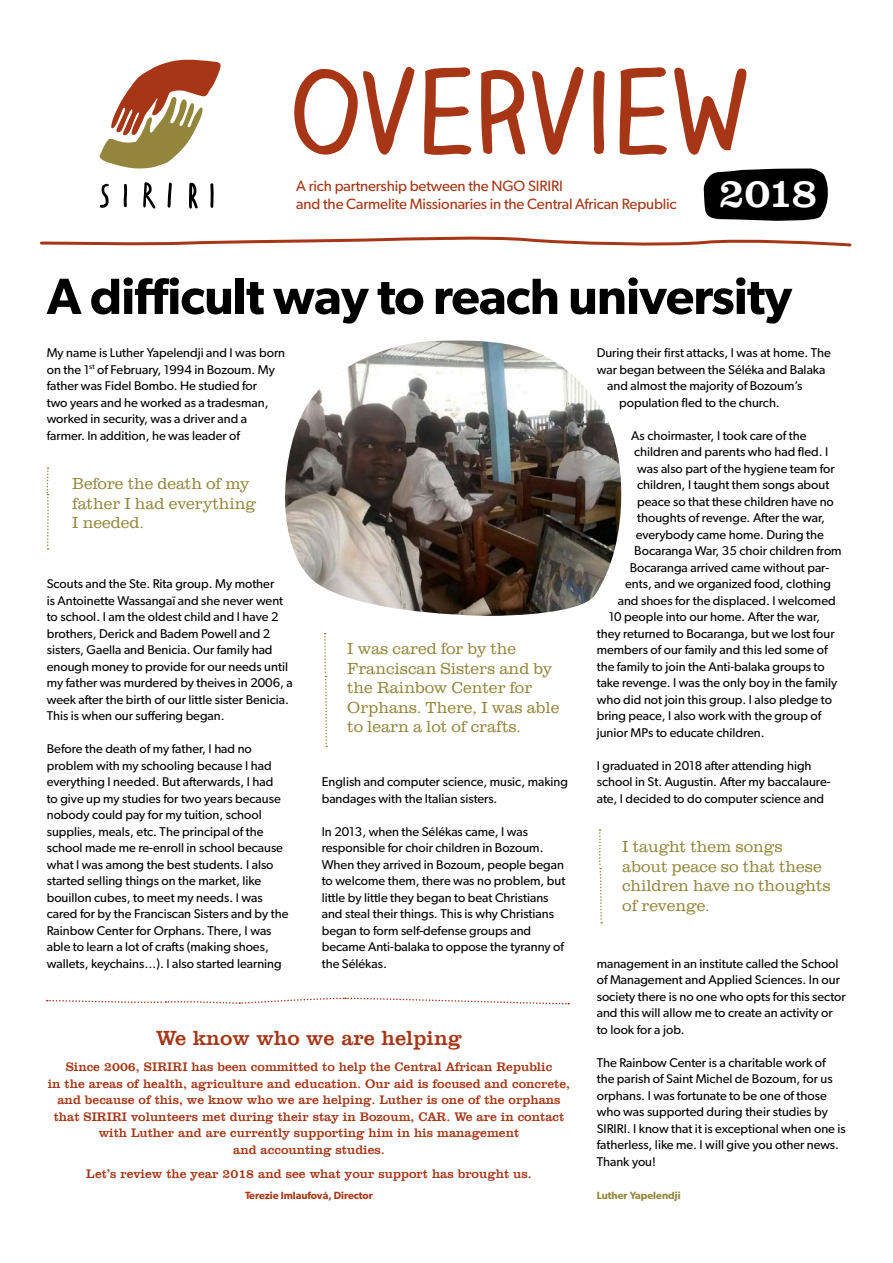
<style>
.page{position:relative;width:893px;height:1263px;background:#fff}
.page>*{position:absolute;margin:0;border:0;box-sizing:border-box;transform-origin:0 0}
.t1{font:700 108px "Claire Hand";letter-spacing:.025em;color:#a63616}
.t2{font:600 51px "Gibson";letter-spacing:-.015em;color:#000}
.t3{font:41.7px "Clarendon AT";color:#fff}
.t4{font:21px "Clarendon AT";color:#a63616}
.t5{font:300 16.5px/19.5px "Clarendon URW";color:#93863c}
.t6{font:15px/18px "Gibson";letter-spacing:-.01em;color:#a63616}
.t7{font:12.75px/16.5px "Gibson";color:#000}
.t8{font:12.75px/16.5px "Clarendon AT";color:#a63616;text-align:center}
.t9{font:600 10.5px "Gibson";color:#a63616}
.t10{font:600 10.5px "Gibson";color:#93863c}
</style>
<div class="page">
<svg style="left:40px;top:236px;width:812px;height:11px"></svg>
<svg style="left:143px;top:182px;width:13px;height:27px"></svg>
<svg style="left:167px;top:182px;width:5px;height:26px"></svg>
<svg style="left:189px;top:182px;width:9px;height:27px"></svg>
<svg style="left:210px;top:183px;width:4px;height:25px"></svg>
<svg style="left:100px;top:184px;width:9px;height:24px"></svg>
<svg style="left:124px;top:184px;width:3px;height:23px"></svg>
<svg style="left:100px;top:60px;width:121px;height:109px"></svg>
<svg style="left:47px;top:997px;width:522px;height:8px"></svg>
<img style="left:285px;top:341px;width:337px;height:275px">
<svg style="left:46px;top:467px;width:3px;height:83px"></svg>
<svg style="left:324px;top:633px;width:4px;height:114px"></svg>
<svg style="left:599px;top:829px;width:4px;height:94px"></svg>
<svg style="left:704px;top:168px;width:124px;height:53px;background:#181818"></svg>
<h1 class="t1" style="left:291px;top:38px;width:458px">OVERVIEW</h1>
<h3 class="t3" style="left:719px;top:167px;width:100px">2018</h3>
<p class="t6" style="left:296px;top:176px;width:382px">A rich partnership between the NGO SIRIRI<br>and the Carmelite Missionaries in the Central African Republic</p>
<h2 class="t2" style="left:47px;top:266px;width:747px">A difficult way to reach university</h2>
<p class="t7" style="left:47px;top:344px;width:240px">My name is Luther Yapelendji and I was born on the 1<sup>st</sup> of February, 1994 in Bozoum. My father was Fidel Bombo. He studied for<br>two years and he worked as a tradesman, worked in security, was a driver and a farmer. In addition, he was leader of</p>
<p class="t5" style="left:72px;top:473px;width:185px">Before the death of my father I had everything<br>I needed.</p>
<p class="t7" style="left:47px;top:575px;width:248px">Scouts and the Ste. Rita group. My mother<br>is Antoinette Wassangaï and she never went to school. I am the oldest child and I have 2 brothers, Derick and Badem Powell and 2 sisters, Gaella and Benicia. Our family had enough money to provide for our needs until my father was murdered by theives in 2006, a week after the birth of our little sister Benicia.<br>This is when our suffering began.</p>
<p class="t7" style="left:47px;top:740px;width:243px">Before the death of my father, I had no problem with my schooling because I had everything I needed. But afterwards, I had<br>to give up my studies for two years because nobody could pay for my tuition, school supplies, meals, etc. The principal of the school made me re-enroll in school because what I was among the best students. I also started selling things on the market, like bouillon cubes, to meet my needs. I was cared for by the Franciscan Sisters and by the Rainbow Center for Orphans. There, I was able to learn a lot of crafts (making shoes, wallets, keychains…). I also started learning</p>
<p class="t5" style="left:347px;top:638px;width:214px">I was cared for by the<br>Franciscan Sisters and by the Rainbow Center for<br>Orphans. There, I was able to learn a lot of crafts.</p>
<p class="t7" style="left:322px;top:773px;width:248px">English and computer science, music, making bandages with the Italian sisters.</p>
<p class="t7" style="left:322px;top:823px;width:245px">In 2013, when the Sélékas came, I was responsible for choir children in Bozoum.<br>When they arrived in Bozoum, people began to welcome them, there was no problem, but little by little they began to beat Christians and steal their things. This is why Christians began to form self-defense groups and became Anti-balaka to oppose the tyranny of the Sélékas.</p>
<h3 class="t4" style="left:156px;top:1025px;width:307px">We know who we are helping</h3>
<p class="t8" style="left:48px;top:1058px;width:524px">Since 2006, SIRIRI has been committed to help the Central African Republic<br>in the areas of health, agriculture and education. Our aid is focused and concrete, and because of this, we know who we are helping. Luther is one of the orphans that SIRIRI volunteers met during their stay in Bozoum, CAR. We are in contact with Luther and are currently supporting him in his management<br>and accounting studies.</p>
<p class="t8" style="left:86px;top:1165px;width:447px">Let’s review the year 2018 and see what your support has brought us.</p>
<p class="t9" style="left:245px;top:1189px;width:129px">Terezie Imlaufová, Director</p>
<p class="t7" style="left:597px;top:344px;width:236px">During their first attacks, I was at home. The</p>
<p class="t7" style="left:597px;top:361px;width:230px">war began between the Séléka and Balaka</p>
<p class="t7" style="left:607px;top:377px;width:197px">and almost the majority of Bozoum’s</p>
<p class="t7" style="left:619px;top:394px;width:162px">population fled to the church.</p>
<p class="t7" style="left:631px;top:427px;width:177px">As choirmaster, I took care of the</p>
<p class="t7" style="left:634px;top:443px;width:196px">children and parents who had fled. I</p>
<p class="t7" style="left:637px;top:460px;width:199px">was also part of the hygiene team for</p>
<p class="t7" style="left:637px;top:476px;width:194px">children, I taught them songs about</p>
<p class="t7" style="left:637px;top:493px;width:198px">peace so that these children have no</p>
<p class="t7" style="left:637px;top:509px;width:189px">thoughts of revenge. After the war,</p>
<p class="t7" style="left:636px;top:526px;width:190px">everybody came home. During the</p>
<p class="t7" style="left:634px;top:542px;width:209px">Bocaranga War, 35 choir children from</p>
<p class="t7" style="left:630px;top:559px;width:201px">Bocaranga arrived came without par-</p>
<p class="t7" style="left:625px;top:575px;width:207px">ents, and we organized food, clothing</p>
<p class="t7" style="left:618px;top:592px;width:219px">and shoes for the displaced. I welcomed</p>
<p class="t7" style="left:609px;top:608px;width:213px">10 people into our home. After the war,</p>
<p class="t7" style="left:597px;top:625px;width:239px">they returned to Bocaranga, but we lost four</p>
<p class="t7" style="left:597px;top:641px;width:232px">members of our family and this led some of</p>
<p class="t7" style="left:597px;top:658px;width:230px">the family to join the Anti-balaka groups to</p>
<p class="t7" style="left:597px;top:674px;width:242px">take revenge. I was the only boy in the family</p>
<p class="t7" style="left:597px;top:691px;width:237px">who did not join this group. I also pledge to</p>
<p class="t7" style="left:597px;top:707px;width:226px">bring peace, I also work with the group of</p>
<p class="t7" style="left:597px;top:724px;width:169px">junior MPs to educate children.</p>
<p class="t7" style="left:597px;top:757px;width:235px">I graduated in 2018 after attending high school in St. Augustin. After my baccalaure&shy;ate, I decided to do computer science and</p>
<p class="t5" style="left:622px;top:836px;width:210px">I taught them songs about peace so that these children have no thoughts of revenge.</p>
<p class="t7" style="left:597px;top:955px;width:251px">management in an institute called the School of Management and Applied Sciences. In our society there is no one who opts for this sector and this will allow me to create an activity or to look for a job.</p>
<p class="t7" style="left:597px;top:1054px;width:251px">The Rainbow Center is a charitable work of the parish of Saint Michel de Bozoum, for us orphans. I was fortunate to be one of those who was supported during their studies by SIRIRI. I know that it is exceptional when one is fatherless, like me. I will give you other news.<br>Thank you!</p>
<p class="t10" style="left:597px;top:1189px;width:85px">Luther Yapelendji</p>
</div>
